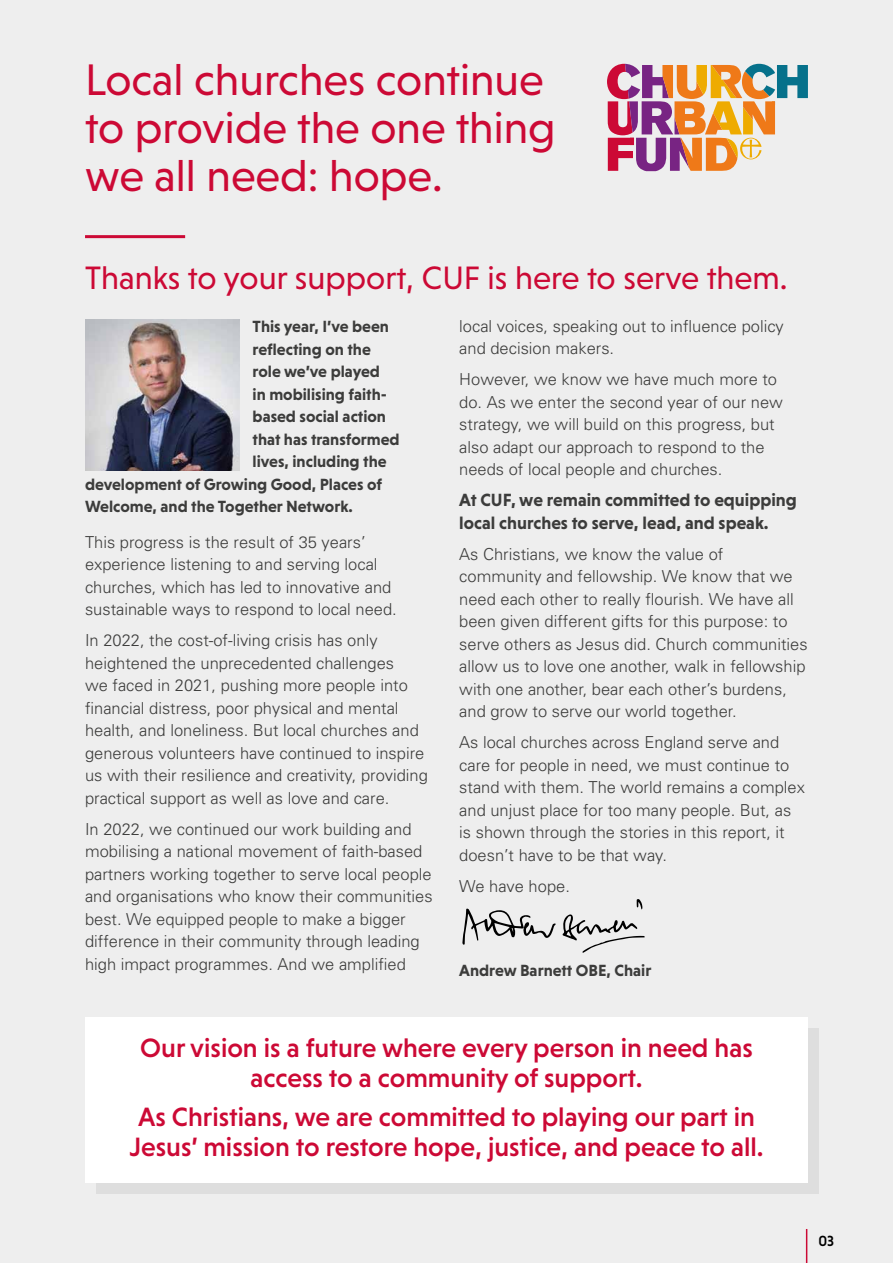
<style>
.page{position:relative;width:893px;height:1263px;background:#eee}
.page>*{position:absolute;margin:0;border:0;box-sizing:border-box;transform-origin:0 0}
.t1{font:45px/48px "Niveau Grotesk";color:#cc0935}
.t2{font:33px "Niveau Grotesk";color:#cc0935}
.t3{font:500 27px/30px "Niveau Grotesk";color:#cc0935;text-align:center}
.t4{font:700 18px/22.5px "Niveau Grotesk";color:#3c3c3b}
.t5{font:300 16.5px/22.5px "Univers";color:#3c3c3b}
.t6{font:700 16.5px "Niveau Grotesk";color:#3c3c3b}
.t7{font:500 15px "Niveau Grotesk";color:#000}
</style>
<div class="page">
<div style="left:96px;top:1028px;width:723px;height:166px;background:#dedede"></div>
<div style="left:85px;top:1017px;width:723px;height:166px;background:#fff"></div>
<hr style="left:85px;top:235px;width:100px;height:3px;background:#cc0935">
<hr style="left:806px;top:1229px;width:1px;height:34px;background:#cc0935">
<svg style="left:607px;top:64px;width:201px;height:70px"></svg>
<svg style="left:462px;top:908px;width:94px;height:37px"></svg>
<svg style="left:562px;top:899px;width:83px;height:54px"></svg>
<img style="left:85px;top:320px;width:155px;height:150px">
<h1 class="t1" style="left:85px;top:56px;width:472px">Local churches continue to provide the one thing we all need: hope.</h1>
<h2 class="t2" style="left:85px;top:259px;width:704px">Thanks to your support, CUF is here to serve them.</h2>
<p class="t6" style="left:253px;top:317px;width:138px">This year, I’ve been</p>
<p class="t6" style="left:253px;top:340px;width:120px">reflecting on the</p>
<p class="t6" style="left:253px;top:362px;width:129px">role we’ve played</p>
<p class="t6" style="left:253px;top:385px;width:136px">in mobilising faith-</p>
<p class="t6" style="left:253px;top:407px;width:135px">based social action</p>
<p class="t6" style="left:253px;top:430px;width:149px">that has transformed</p>
<p class="t6" style="left:253px;top:452px;width:136px">lives, including the</p>
<p class="t6" style="left:85px;top:475px;width:298px">development of Growing Good, Places of</p>
<p class="t6" style="left:85px;top:497px;width:269px">Welcome, and the Together Network.</p>
<p class="t5" style="left:85px;top:530px;width:313px">This progress is the result of 35 years’ experience listening to and serving local churches, which has led to innovative and sustainable ways to respond to local need.</p>
<p class="t5" style="left:85px;top:629px;width:344px">In 2022, the cost-of-living crisis has only heightened the unprecedented challenges<br>we faced in 2021, pushing more people into financial distress, poor physical and mental health, and loneliness. But local churches and generous volunteers have continued to inspire us with their resilience and creativity, providing practical support as well as love and care.</p>
<p class="t5" style="left:85px;top:817px;width:349px">In 2022, we continued our work building and mobilising a national movement of faith-based partners working together to serve local people and organisations who know their communities best. We equipped people to make a bigger difference in their community through leading high impact programmes. And we amplified</p>
<p class="t5" style="left:459px;top:315px;width:326px">local voices, speaking out to influence policy and decision makers.</p>
<p class="t5" style="left:459px;top:368px;width:325px">However, we know we have much more to do. As we enter the second year of our new strategy, we will build on this progress, but also adapt our approach to respond to the needs of local people and churches.</p>
<p class="t4" style="left:459px;top:489px;width:339px">At CUF, we remain committed to equipping local churches to serve, lead, and speak.</p>
<p class="t5" style="left:459px;top:543px;width:350px">As Christians, we know the value of community and fellowship. We know that we need each other to really flourish. We have all been given different gifts for this purpose: to serve others as Jesus did. Church communities allow us to love one another, walk in fellowship with one another, bear each other’s burdens, and grow to serve our world together.</p>
<p class="t5" style="left:459px;top:731px;width:347px">As local churches across England serve and care for people in need, we must continue to stand with them. The world remains a complex and unjust place for too many people. But, as is shown through the stories in this report, it doesn’t have to be that way.</p>
<p class="t5" style="left:459px;top:875px;width:112px">We have hope.</p>
<p class="t6" style="left:459px;top:960px;width:194px">Andrew Barnett OBE, Chair</p>
<h3 class="t3" style="left:140px;top:1032px;width:614px">Our vision is a future where every person in need has access to a community of support.</h3>
<h3 class="t3" style="left:129px;top:1101px;width:636px">As Christians, we are committed to playing our part in<br>Jesus’ mission to restore hope, justice, and peace to all.</h3>
<p class="t7" style="left:818px;top:1232px;width:17px">03</p>
</div>
